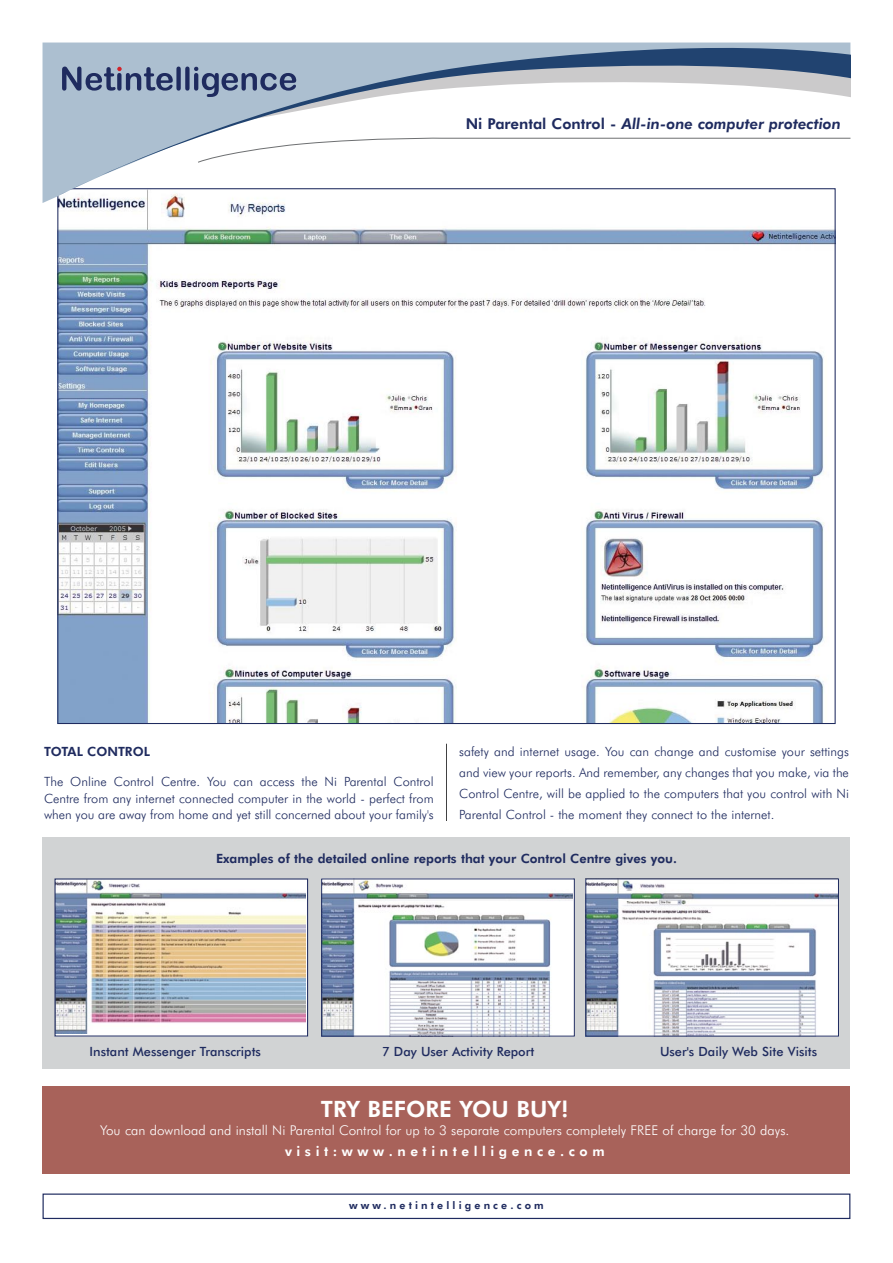
<style>
.page{position:relative;width:893px;height:1263px;background:#fff}
.page>*{position:absolute;margin:0;border:0;box-sizing:border-box;transform-origin:0 0}
.t1{font:800 22.5px "Futura BT";color:#fff}
.t2{font:italic 800 15px "Futura BT";color:#1f2b5f}
.t3{font:300 13.5px "Futura BT";color:#fff}
.t4{font:800 13.5px "Futura BT";color:#fff}
.t5{font:300 12.75px/21.3px "Futura BT";color:#1f2b5f;text-align:justify}
.t6{font:800 12.75px "Futura BT";color:#1f2b5f}
.t7{font:500 12.75px "Futura BT";color:#1f2b5f}
.t8{font:800 10.5px "Futura BT";letter-spacing:.3em;color:#1f2b5f}
.s1{font-style:normal}
</style>
<div class="page">
<div style="left:43px;top:1086px;width:807px;height:87px;background:#a8625a"></div>
<div style="left:43px;top:838px;width:807px;height:231px;background:#d1d3d4"></div>
<img style="left:59px;top:203px;width:775px;height:519px">
<img style="left:57px;top:880px;width:249px;height:153px">
<div style="left:55px;top:878px;width:253px;height:158px;border:1px solid #1f2b5f"></div>
<img style="left:323px;top:880px;width:250px;height:154px">
<div style="left:321px;top:878px;width:254px;height:158px;border:1px solid #1f2b5f"></div>
<img style="left:587px;top:880px;width:250px;height:154px">
<div style="left:585px;top:878px;width:254px;height:158px;border:1px solid #1f2b5f"></div>
<div style="left:43px;top:1193px;width:807px;height:26px;border:1px solid #1f2b5f"></div>
<svg style="left:43px;top:43px;width:793px;height:160px"></svg>
<svg style="left:57px;top:43px;width:793px;height:153px"></svg>
<svg style="left:62px;top:60px;width:788px;height:63px"></svg>
<svg style="left:197px;top:137px;width:654px;height:26px"></svg>
<hr style="left:446px;top:744px;width:1px;height:77px;background:#414142">
<p class="t2" style="left:466px;top:115px;width:377px"><span class="s1">Ni Parental Control -</span> All-in-one computer protection</p>
<p class="t5" style="left:459px;top:740px;width:391px">safety and internet usage. You can change and customise your settings and view your reports. And remember, any changes that you make, via the Control Centre, will be applied to the computers that you control with Ni Parental Control - the moment they connect to the internet.</p>
<p class="t6" style="left:216px;top:851px;width:462px">Examples of the detailed online reports that your Control Centre gives you.</p>
<p class="t6" style="left:44px;top:744px;width:107px">TOTAL CONTROL</p>
<p class="t5" style="left:44px;top:773px;width:391px;line-height:16.6px">The Online Control Centre. You can access the Ni Parental Control Centre from any internet connected computer in the world - perfect from when you are away from home and yet still concerned about your family's</p>
<p class="t7" style="left:90px;top:1044px;width:173px">Instant Messenger Transcripts</p>
<p class="t7" style="left:382px;top:1044px;width:154px">7 Day User Activity Report</p>
<p class="t7" style="left:660px;top:1044px;width:159px">User's Daily Web Site Visits</p>
<h1 class="t1" style="left:321px;top:1095px;width:14px">TRY</h1>
<h1 class="t1" style="left:368px;top:1095px;width:203px">BEFORE YOU BUY!</h1>
<p class="t3" style="left:100px;top:1122px;width:691px">You can download and install Ni Parental Control for up to 3 separate computers completely FREE of charge for 30 days.</p>
<p class="t4" style="left:285px;top:1143px;width:321px">v i s i t : w w w . n e t i n t e l l i g e n c e . c o m</p>
<p class="t8" style="left:349px;top:1199px;width:196px">www.netintelligence.com</p>
</div>
